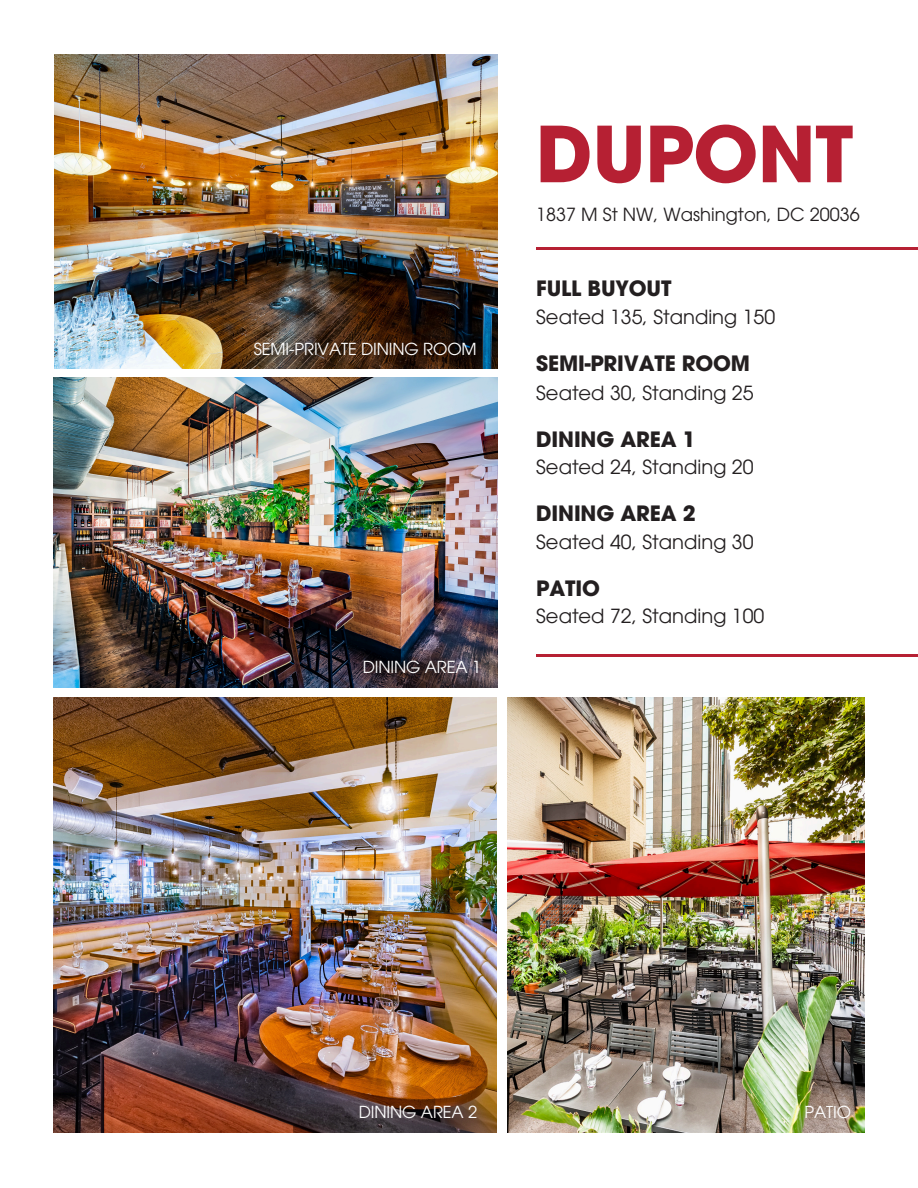
<style>
.page{position:relative;width:918px;height:1188px;background:#fff}
.page>*{position:absolute;margin:0;border:0;box-sizing:border-box;transform-origin:0 0}
.t1{font:700 76.5px "ITC Avant Garde Std";letter-spacing:-.01em;color:#b62033}
.t2{font:700 21px "ITC Avant Garde Std";letter-spacing:-.01em;color:#231f20}
.t3{font:19.5px "ITC Avant Garde Pro";color:#231f20}
.t4{font:18px "ITC Avant Garde Std";color:#231f20}
.t5{font:16.5px "ITC Avant Garde Std";letter-spacing:-.01em;color:#fff}
.t6{font:16.5px "ITC Avant Garde Pro";letter-spacing:-.01em;color:#fff}
</style>
<div class="page">
<img style="left:54px;top:54px;width:443px;height:315px">
<img style="left:54px;top:698px;width:443px;height:435px">
<img style="left:508px;top:698px;width:356px;height:435px">
<hr style="left:536px;top:247px;width:382px;height:3px;background:#b62033">
<hr style="left:536px;top:654px;width:382px;height:3px;background:#b62033">
<img style="left:54px;top:377px;width:443px;height:311px">
<h2 class="t5" style="left:254px;top:342px;width:224px">SEMI-PRIVATE DINING ROOM</h2>
<p class="t5" style="left:363px;top:661px;width:120px">DINING AREA 1</p>
<h3 class="t1" style="left:536px;top:126px;width:319px">DUPONT</h3>
<p class="t4" style="left:536px;top:207px;width:325px">1837 M St NW, Washington, DC 20036</p>
<p class="t2" style="left:536px;top:280px;width:137px">FULL BUYOUT</p>
<h1 class="t3" style="left:536px;top:310px;width:240px">Seated 135, Standing 150</h1>
<h2 class="t2" style="left:536px;top:356px;width:215px">SEMI-PRIVATE ROOM</h2>
<h1 class="t3" style="left:536px;top:386px;width:219px">Seated 30, Standing 25</h1>
<p class="t2" style="left:536px;top:432px;width:161px">DINING AREA 1</p>
<h2 class="t3" style="left:536px;top:459px;width:219px">Seated 24, Standing 20</h2>
<h1 class="t2" style="left:536px;top:505px;width:161px">DINING AREA 2</h1>
<h1 class="t3" style="left:536px;top:535px;width:219px">Seated 40, Standing 30</h1>
<h3 class="t2" style="left:536px;top:581px;width:65px">PATIO</h3>
<h2 class="t3" style="left:536px;top:609px;width:230px">Seated 72, Standing 100</h2>
<h1 class="t5" style="left:359px;top:1105px;width:120px">DINING AREA 2</h1>
<h3 class="t6" style="left:805px;top:1105px;width:48px">PATIO</h3>
</div>
